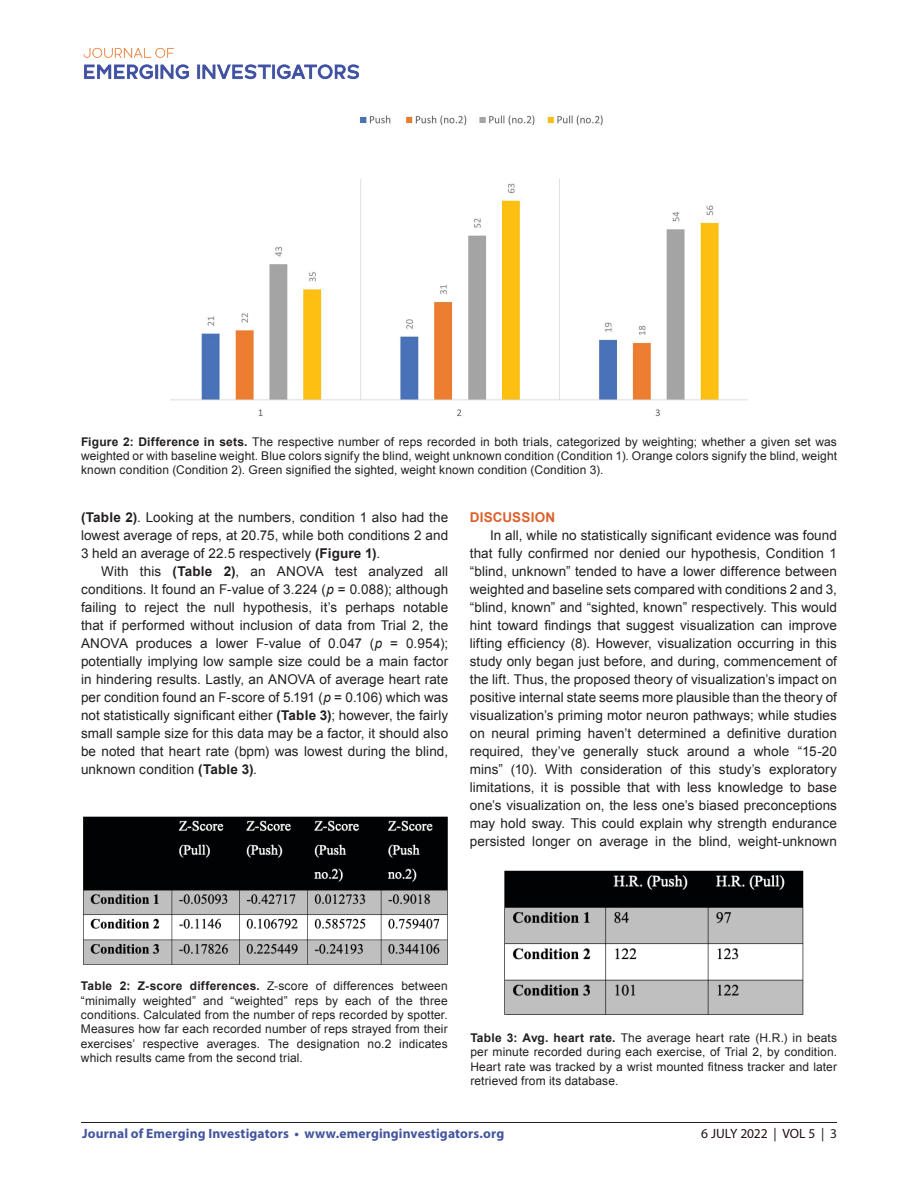
<style>
.page{position:relative;width:918px;height:1188px;background:#fff}
.page>*{position:absolute;margin:0;border:0;box-sizing:border-box;transform-origin:0 0}
.t1{font:13.5px/18px "Arial";letter-spacing:.01em;color:#231f20;text-align:justify}
.t2{font:700 13.5px "Myriad Pro";letter-spacing:.01em;color:#43559f}
.t3{font:13.5px "Myriad Pro";letter-spacing:-.005em;color:#230e10}
.t4{font:700 13.5px "Arial";letter-spacing:.015em;color:#dd602a}
.t5{font:12px/14.4px "Arial";letter-spacing:.01em;color:#231f20;text-align:justify}
.s1{font-weight:700}
.s2{font-style:italic}
.s3{color:#231f20}
</style>
<div class="page">
<hr style="left:81px;top:1122px;width:756px;height:1px;background:#231f20">
<img style="left:83px;top:47px;width:277px;height:33px">
<img style="left:83px;top:816px;width:365px;height:149px">
<img style="left:504px;top:870px;width:300px;height:145px">
<img style="left:171px;top:115px;width:576px;height:302px">
<p class="t5" style="left:81px;top:434px;width:758px"><span class="s1">Figure 2: Difference in sets.</span> The respective number of reps recorded in both trials, categorized by weighting; whether a given set was weighted or with baseline weight. Blue colors signify the blind, weight unknown condition (Condition 1). Orange colors signify the blind, weight known condition (Condition 2). Green signified the sighted, weight known condition (Condition 3).</p>
<p class="t1" style="left:81px;top:508px;width:369px"><span class="s1">(Table 2)</span>. Looking at the numbers, condition 1 also had the lowest average of reps, at 20.75, while both conditions 2 and 3 held an average of 22.5 respectively <span class="s1">(Figure 1)</span>.</p>
<p class="t1" style="left:81px;top:562px;width:369px;text-indent:20px">With this <span class="s1">(Table 2)</span>, an ANOVA test analyzed all conditions. It found an F-value of 3.224 (<span class="s2">p</span> = 0.088); although failing to reject the null hypothesis, it’s perhaps notable that if performed without inclusion of data from Trial 2, the ANOVA produces a lower F-value of 0.047 (<span class="s2">p</span> = 0.954); potentially implying low sample size could be a main factor in hindering results. Lastly, an ANOVA of average heart rate per condition found an F-score of 5.191 (<span class="s2">p</span> = 0.106) which was not statistically significant either <span class="s1">(Table 3)</span>; however, the fairly small sample size for this data may be a factor, it should also be noted that heart rate (bpm) was lowest during the blind, unknown condition <span class="s1">(Table 3)</span>.</p>
<p class="t4" style="left:470px;top:508px;width:87px">DISCUSSION</p>
<p class="t1" style="left:470px;top:526px;width:369px;text-indent:20px">In all, while no statistically significant evidence was found that fully confirmed nor denied our hypothesis, Condition 1 “blind, unknown” tended to have a lower difference between weighted and baseline sets compared with conditions 2 and 3, “blind, known” and “sighted, known” respectively. This would hint toward findings that suggest visualization can improve lifting efficiency (8). However, visualization occurring in this study only began just before, and during, commencement of the lift. Thus, the proposed theory of visualization’s impact on positive internal state seems more plausible than the theory of visualization’s priming motor neuron pathways; while studies on neural priming haven’t determined a definitive duration required, they’ve generally stuck around a whole “15-20 mins” (10). With consideration of this study’s exploratory limitations, it is possible that with less knowledge to base one’s visualization on, the less one’s biased preconceptions may hold sway. This could explain why strength endurance persisted longer on average in the blind, weight-unknown</p>
<p class="t5" style="left:81px;top:979px;width:368px"><span class="s1">Table 2: Z-score differences.</span> Z-score of differences between “minimally weighted” and “weighted” reps by each of the three conditions. Calculated from the number of reps recorded by spotter.<br>Measures how far each recorded number of reps strayed from their exercises’ respective averages. The designation no.2 indicates which results came from the second trial.</p>
<p class="t5" style="left:470px;top:1030px;width:368px"><span class="s1">Table 3: Avg. heart rate.</span> The average heart rate (H.R.) in beats per minute recorded during each exercise, of Trial 2, by condition.<br>Heart rate was tracked by a wrist mounted fitness tracker and later retrieved from its database.</p>
<p class="t2" style="left:82px;top:1125px;width:424px">Journal of Emerging Investigators • www.emerginginvestigators.org</p>
<p class="t3" style="left:701px;top:1125px;width:137px">6 JULY 2022 | VOL 5 | <span class="s3">3</span></p>
</div>
